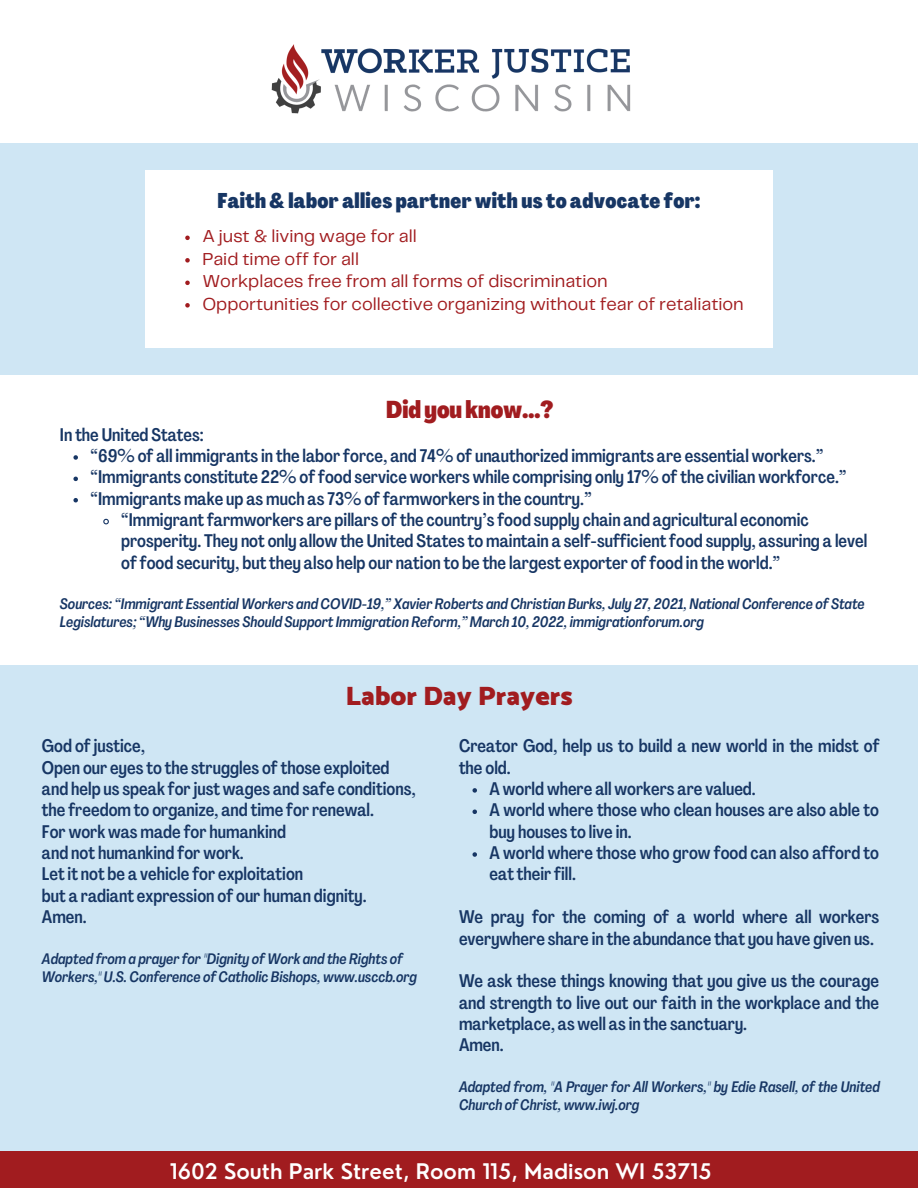
<style>
.page{position:relative;width:918px;height:1188px;background:#fff}
.page>*{position:absolute;margin:0;border:0;box-sizing:border-box;transform-origin:0 0}
.t1{font:900 27px "Catamaran";color:#a11c1f}
.t2{font:800 24px "Agrandir Tight";color:#a11c1f}
.t3{font:800 21px "Agrandir Tight";letter-spacing:.015em;color:#173664}
.t4{font:600 21px "Nourd";color:#fff}
.t5{font:500 18px/21.3px "Agrandir Tight";color:#173664}
.t6{font:18px/22.5px "Telegraf";color:#a11c1f}
.t7{font:italic 500 15px/18px "Agrandir Tight";color:#173664}
</style>
<div class="page">
<div style="left:0;top:143px;width:918px;height:232px;background:#cfe6f4"></div>
<div style="left:145px;top:170px;width:628px;height:178px;background:#fff"></div>
<svg style="left:185px;top:236px;width:5px;height:4px"></svg>
<svg style="left:185px;top:258px;width:5px;height:5px"></svg>
<svg style="left:185px;top:281px;width:5px;height:4px"></svg>
<svg style="left:185px;top:303px;width:5px;height:5px"></svg>
<img style="left:271px;top:44px;width:360px;height:70px">
<div style="left:0;top:1152px;width:918px;height:36px;background:#a11c1f"></div>
<svg style="left:73px;top:455px;width:5px;height:5px"></svg>
<svg style="left:73px;top:477px;width:5px;height:4px"></svg>
<svg style="left:73px;top:498px;width:5px;height:4px"></svg>
<svg style="left:103px;top:518px;width:6px;height:7px"></svg>
<div style="left:0;top:665px;width:918px;height:486px;background:#cfe6f4"></div>
<svg style="left:472px;top:788px;width:5px;height:5px"></svg>
<svg style="left:472px;top:810px;width:5px;height:4px"></svg>
<svg style="left:472px;top:852px;width:5px;height:5px"></svg>
<p class="t3" style="left:217px;top:192px;width:485px">Faith &amp; labor allies partner with us to advocate for:</p>
<p class="t6" style="left:202px;top:226px;width:543px">A just &amp; living wage for all<br>Paid time off for all<br>Workplaces free from all forms of discrimination<br>Opportunities for collective organizing without fear of retaliation</p>
<p class="t5" style="left:60px;top:425px;width:145px">In the United States:</p>
<h2 class="t2" style="left:386px;top:400px;width:169px">Did you know…?</h2>
<p class="t5" style="left:91px;top:447px;width:734px">“69% of all immigrants in the labor force, and 74% of unauthorized immigrants are essential workers.”</p>
<p class="t5" style="left:91px;top:468px;width:758px">“Immigrants constitute 22% of food service workers while comprising only 17% of the civilian workforce.”</p>
<p class="t5" style="left:91px;top:490px;width:503px">“Immigrants make up as much as 73% of farmworkers in the country.”</p>
<p class="t5" style="left:121px;top:511px;width:689px">“Immigrant farmworkers are pillars of the country’s food supply chain and agricultural economic</p>
<p class="t5" style="left:121px;top:532px;width:748px">prosperity. They not only allow the United States to maintain a self-sufficient food supply, assuring a level</p>
<p class="t5" style="left:121px;top:554px;width:661px">of food security, but they also help our nation to be the largest exporter of food in the world.”</p>
<p class="t7" style="left:60px;top:597px;width:806px">Sources: “Immigrant Essential Workers and COVID-19,” Xavier Roberts and Christian Burks, July 27, 2021, National Conference of State<br>Legislatures; “Why Businesses Should Support Immigration Reform,” March 10, 2022, immigrationforum.org</p>
<h1 class="t1" style="left:345px;top:676px;width:229px">Labor Day Prayers</h1>
<p class="t5" style="left:42px;top:737px;width:375px">God of justice,<br>Open our eyes to the struggles of those exploited and help us speak for just wages and safe conditions, the freedom to organize, and time for renewal.<br>For work was made for humankind<br>and not humankind for work.<br>Let it not be a vehicle for exploitation<br>but a radiant expression of our human dignity.<br>Amen.</p>
<p class="t7" style="left:42px;top:951px;width:377px">Adapted from a prayer for "Dignity of Work and the Rights of<br>Workers," U.S. Conference of Catholic Bishops, www.usccb.org</p>
<p class="t5" style="left:459px;top:737px;width:422px">Creator God, help us to build a new world in the midst of the old.</p>
<p class="t5" style="left:490px;top:780px;width:391px">A world where all workers are valued.<br>A world where those who clean houses are also able to buy houses to live in.<br>A world where those who grow food can also afford to eat their fill.</p>
<p class="t5" style="left:459px;top:908px;width:422px">We pray for the coming of a world where all workers everywhere share in the abundance that you have given us.</p>
<p class="t5" style="left:459px;top:972px;width:422px">We ask these things knowing that you give us the courage and strength to live out our faith in the workplace and the marketplace, as well as in the sanctuary.<br>Amen.</p>
<p class="t7" style="left:459px;top:1079px;width:422px">Adapted from, "A Prayer for All Workers," by Edie Rasell, of the United<br>Church of Christ, www.iwj.org</p>
<p class="t4" style="left:170px;top:1158px;width:543px">1602 South Park Street, Room 115, Madison WI 53715</p>
</div>
